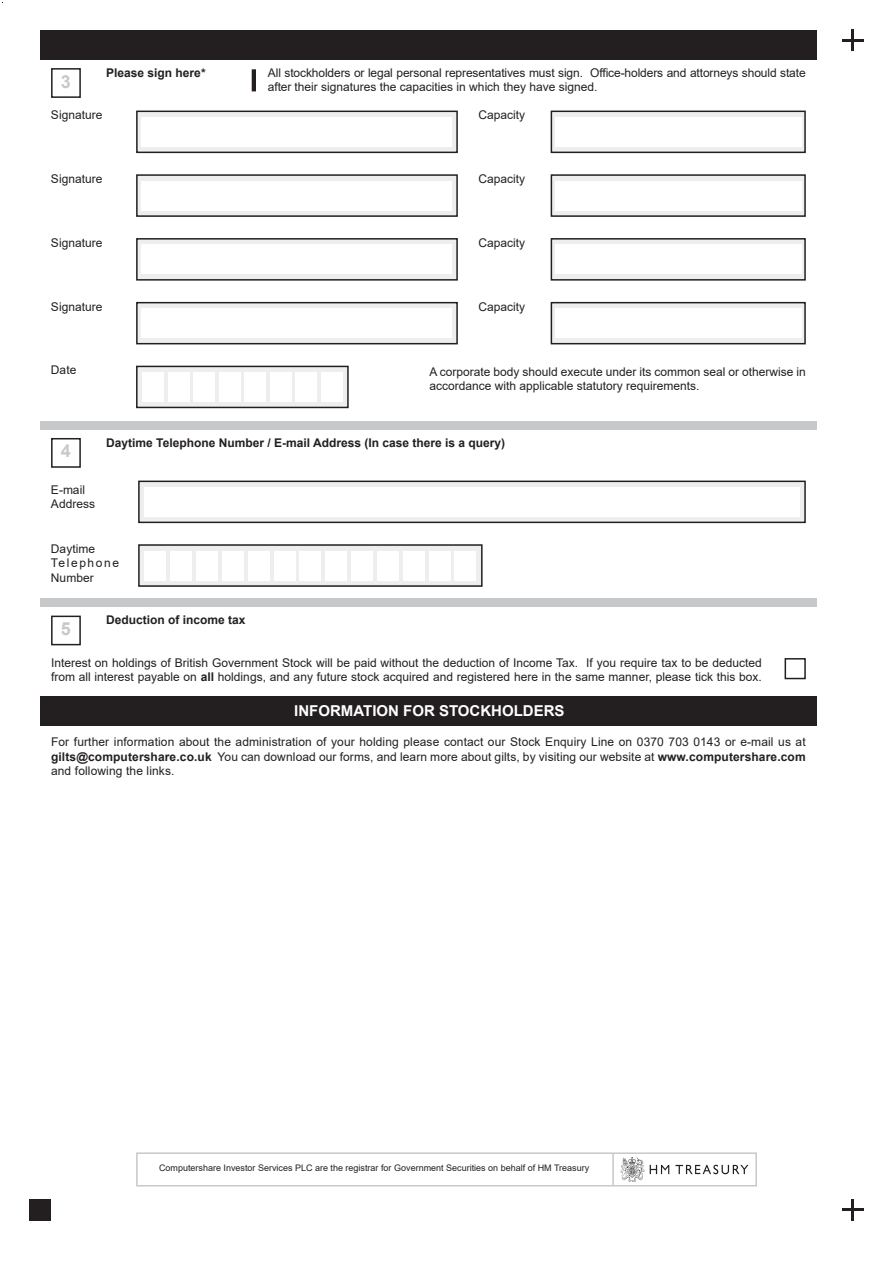
<style>
.page{position:relative;width:893px;height:1263px;background:#fff}
.page>*{position:absolute;margin:0;border:0;box-sizing:border-box;transform-origin:0 0}
.t1{font:700 18px "Arial";color:#c7c8ca}
.t2{font:700 15px "Arial";color:#fff}
.t3{font:12px/14.4px "Arial";color:#231f20}
.t4{font:700 12px "Arial";color:#231f20}
.t5{font:9px "Arial";color:#231f20}
.s1{font-weight:700}
</style>
<div class="page">
<div style="left:40px;top:30px;width:776px;height:30px;background:#231f20"></div>
<div style="left:51px;top:616px;width:30px;height:29px;border:2px solid #231f20"></div>
<div style="left:785px;top:658px;width:21px;height:21px;border:2px solid #231f20"></div>
<div style="left:40px;top:598px;width:777px;height:9px;background:#c7c8ca"></div>
<div style="left:51px;top:68px;width:30px;height:30px;border:2px solid #231f20"></div>
<div style="left:137px;top:111px;width:320px;height:41px;background:#eeeeef"></div>
<div style="left:136px;top:111px;width:322px;height:42px;border:2px solid #231f20"></div>
<div style="left:142px;top:117px;width:310px;height:30px;background:#fff"></div>
<div style="left:551px;top:111px;width:254px;height:41px;background:#eeeeef"></div>
<div style="left:551px;top:111px;width:255px;height:42px;border:2px solid #231f20"></div>
<div style="left:555px;top:117px;width:246px;height:30px;background:#fff"></div>
<div style="left:137px;top:175px;width:320px;height:41px;background:#eeeeef"></div>
<div style="left:136px;top:174px;width:322px;height:43px;border:2px solid #231f20"></div>
<div style="left:142px;top:181px;width:310px;height:29px;background:#fff"></div>
<div style="left:551px;top:175px;width:254px;height:41px;background:#eeeeef"></div>
<div style="left:551px;top:174px;width:255px;height:43px;border:2px solid #231f20"></div>
<div style="left:555px;top:181px;width:246px;height:29px;background:#fff"></div>
<div style="left:137px;top:239px;width:320px;height:41px;background:#eeeeef"></div>
<div style="left:136px;top:238px;width:322px;height:43px;border:2px solid #231f20"></div>
<div style="left:142px;top:244px;width:310px;height:30px;background:#fff"></div>
<div style="left:551px;top:239px;width:254px;height:41px;background:#eeeeef"></div>
<div style="left:551px;top:238px;width:255px;height:43px;border:2px solid #231f20"></div>
<div style="left:555px;top:244px;width:246px;height:30px;background:#fff"></div>
<div style="left:252px;top:69px;width:4px;height:22px;border:2px solid #231f20"></div>
<div style="left:137px;top:303px;width:320px;height:41px;background:#eeeeef"></div>
<div style="left:136px;top:302px;width:322px;height:42px;border:2px solid #231f20"></div>
<div style="left:142px;top:308px;width:310px;height:30px;background:#fff"></div>
<div style="left:551px;top:303px;width:254px;height:41px;background:#eeeeef"></div>
<div style="left:551px;top:302px;width:255px;height:42px;border:2px solid #231f20"></div>
<div style="left:555px;top:308px;width:246px;height:30px;background:#fff"></div>
<div style="left:40px;top:421px;width:777px;height:8px;background:#c7c8ca"></div>
<div style="left:51px;top:438px;width:30px;height:30px;border:2px solid #231f20"></div>
<div style="left:139px;top:481px;width:666px;height:41px;background:#eeeeef"></div>
<div style="left:138px;top:481px;width:668px;height:42px;border:2px solid #231f20"></div>
<div style="left:144px;top:487px;width:655px;height:30px;background:#fff"></div>
<div style="left:139px;top:545px;width:343px;height:41px;background:#eeeeef"></div>
<div style="left:138px;top:544px;width:345px;height:43px;border:2px solid #231f20"></div>
<div style="left:145px;top:551px;width:21px;height:29px;background:#fff"></div>
<div style="left:170px;top:551px;width:22px;height:29px;background:#fff"></div>
<div style="left:222px;top:551px;width:22px;height:29px;background:#fff"></div>
<div style="left:196px;top:551px;width:22px;height:29px;background:#fff"></div>
<div style="left:248px;top:551px;width:21px;height:29px;background:#fff"></div>
<div style="left:274px;top:551px;width:21px;height:29px;background:#fff"></div>
<div style="left:300px;top:551px;width:21px;height:29px;background:#fff"></div>
<div style="left:325px;top:551px;width:22px;height:29px;background:#fff"></div>
<div style="left:351px;top:551px;width:22px;height:29px;background:#fff"></div>
<div style="left:377px;top:551px;width:22px;height:29px;background:#fff"></div>
<div style="left:429px;top:551px;width:21px;height:29px;background:#fff"></div>
<div style="left:403px;top:551px;width:21px;height:29px;background:#fff"></div>
<div style="left:455px;top:551px;width:21px;height:29px;background:#fff"></div>
<div style="left:40px;top:696px;width:777px;height:30px;background:#231f20"></div>
<div style="left:137px;top:366px;width:211px;height:41px;background:#eeeeef"></div>
<div style="left:136px;top:366px;width:213px;height:42px;border:2px solid #231f20"></div>
<div style="left:142px;top:372px;width:22px;height:30px;background:#fff"></div>
<div style="left:168px;top:372px;width:21px;height:30px;background:#fff"></div>
<div style="left:193px;top:372px;width:22px;height:30px;background:#fff"></div>
<div style="left:219px;top:372px;width:21px;height:30px;background:#fff"></div>
<div style="left:245px;top:372px;width:21px;height:30px;background:#fff"></div>
<div style="left:270px;top:372px;width:21px;height:30px;background:#fff"></div>
<div style="left:296px;top:372px;width:21px;height:30px;background:#fff"></div>
<div style="left:321px;top:372px;width:21px;height:30px;background:#fff"></div>
<div style="left:136px;top:1152px;width:621px;height:34px;background:#fff;border:2px solid #c7c8ca"></div>
<img style="left:621px;top:1157px;width:127px;height:25px">
<hr style="left:612px;top:1154px;width:2px;height:31px;background:#c7c8ca">
<hr style="left:851px;top:1199px;width:3px;height:21px;background:#231f20">
<hr style="left:842px;top:1208px;width:21px;height:3px;background:#231f20">
<div style="left:30px;top:1199px;width:21px;height:21px;background:#231f20"></div>
<hr style="left:851px;top:30px;width:3px;height:21px;background:#231f20">
<hr style="left:842px;top:39px;width:21px;height:3px;background:#231f20">
<h1 class="t1" style="left:61px;top:69px;width:12px">3</h1>
<p class="t4" style="left:106px;top:65px;width:101px">Please sign here*</p>
<p class="t3" style="left:268px;top:65px;width:539px">All stockholders or legal personal representatives must sign. Office-holders and attorneys should state after their signatures the capacities in which they have signed.</p>
<p class="t3" style="left:51px;top:108px;width:53px">Signature</p>
<p class="t3" style="left:478px;top:108px;width:48px">Capacity</p>
<p class="t3" style="left:51px;top:172px;width:53px">Signature</p>
<p class="t3" style="left:478px;top:172px;width:48px">Capacity</p>
<p class="t3" style="left:51px;top:235px;width:53px">Signature</p>
<p class="t3" style="left:478px;top:235px;width:48px">Capacity</p>
<p class="t3" style="left:51px;top:299px;width:53px">Signature</p>
<p class="t3" style="left:478px;top:299px;width:48px">Capacity</p>
<p class="t3" style="left:51px;top:363px;width:27px">Date</p>
<p class="t3" style="left:429px;top:364px;width:378px">A corporate body should execute under its common seal or otherwise in accordance with applicable statutory requirements.</p>
<h1 class="t1" style="left:61px;top:439px;width:12px">4</h1>
<p class="t3" style="left:51px;top:482px;width:46px">E-mail<br>Address</p>
<p class="t4" style="left:106px;top:434px;width:400px">Daytime Telephone Number / E-mail Address (In case there is a query)</p>
<p class="t3" style="left:51px;top:541px;width:70px">Daytime<br>Telephone<br>Number</p>
<p class="t4" style="left:106px;top:612px;width:141px">Deduction of income tax</p>
<p class="t3" style="left:51px;top:655px;width:712px">Interest on holdings of British Government Stock will be paid without the deduction of Income Tax. If you require tax to be deducted from all interest payable on <span class="s1">all</span> holdings, and any future stock acquired and registered here in the same manner, please tick this box.</p>
<h1 class="t1" style="left:61px;top:617px;width:12px">5</h1>
<p class="t2" style="left:294px;top:700px;width:272px">INFORMATION FOR STOCKHOLDERS</p>
<p class="t3" style="left:51px;top:735px;width:756px;text-align:justify">For further information about the administration of your holding please contact our Stock Enquiry Line on 0370 703 0143 or e-mail us at <span class="s1">gilts@computershare.co.uk</span> You can download our forms, and learn more about gilts, by visiting our website at <span class="s1">www.computershare.com </span>and following the links.</p>
<p class="t5" style="left:159px;top:1161px;width:432px">Computershare Investor Services PLC are the registrar for Government Securities on behalf of HM Treasury</p>
</div>
